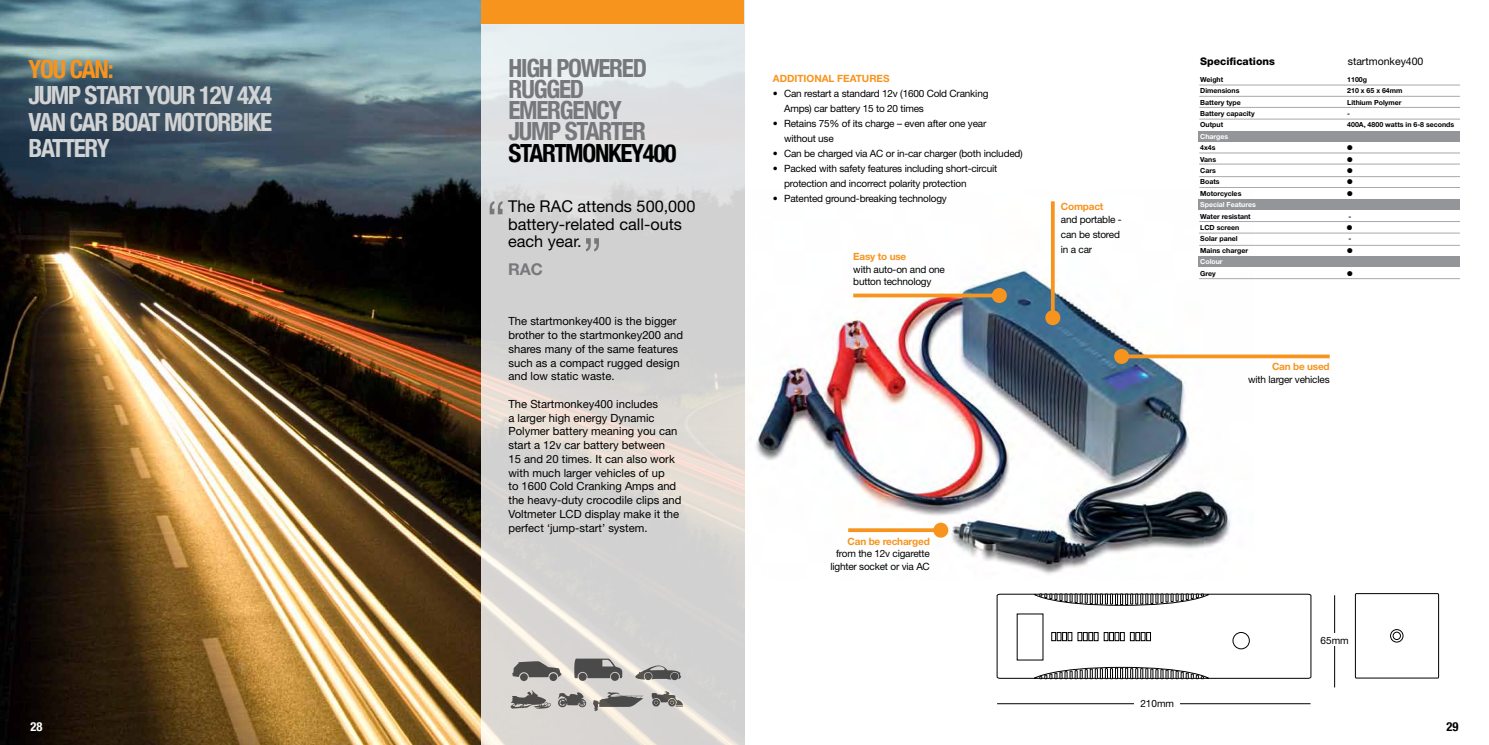
<style>
.page{position:relative;width:1489px;height:745px;background:#fff}
.page>*{position:absolute;margin:0;border:0;box-sizing:border-box;transform-origin:0 0}
.t1{font:condensed 52.12px "Helvetica Neue";color:#77787b}
.t2{font:700 condensed 25px/26.2px "Helvetica Neue";letter-spacing:-.05em;color:#d1d3d4;text-align:justify}
.t3{font:700 condensed 25px/21.2px "Helvetica Neue";letter-spacing:-.05em;color:#77787b}
.t4{font:700 condensed 25px "Helvetica Neue";letter-spacing:-.05em;color:#000}
.t5{font:700 condensed 25px "Helvetica Neue";color:#f7941e}
.t6{font:16.25px/17.5px "Helvetica Neue";color:#000}
.t7{font:700 16.25px "Helvetica Neue";color:#77787b}
.t8{font:700 condensed 12.5px "Helvetica Neue";color:#000}
.t9{font:700 condensed 12.5px "Helvetica Neue";color:#fff}
.t10{font:11.25px/13.8px "Helvetica Neue";color:#000}
.t11{font:800 10.5px "Helvetica Neue";color:#000}
.t12{font:10.5px "Helvetica Neue";color:#000}
.t13{font:10px/15px "Helvetica Neue";letter-spacing:-.02em;color:#000}
.t14{font:700 10px "Helvetica Neue";letter-spacing:-.02em;color:#f7941e}
.t15{font:700 10px "Helvetica Neue";color:#f7941e}
.t16{font:700 7px "Helvetica Neue";color:#000}
.t17{font:700 7px "Helvetica Neue";color:#fff}
.t18{font:7px "Zapf Dingbats ITC";color:#000}
</style>
<div class="page">
<svg style="left:996px;top:593px;width:444px;height:86px"></svg>
<img style="left:744px;top:190px;width:509px;height:388px">
<img style="left:0;top:0;width:481px;height:744px">
<svg style="left:481px;top:0;width:263px;height:744px;fill:#d7d5d2"></svg>
<div style="left:481px;top:0;width:262px;height:24px;background:#f7941e"></div>
<svg style="left:853px;top:293px;width:138px;height:4px"></svg>
<div style="left:991px;top:288px;width:15px;height:15px;background:#f7941e;border-radius:50%"></div>
<hr style="left:848px;top:528px;width:92px;height:3px;background:#f7941e">
<div style="left:933px;top:522px;width:15px;height:15px;background:#f7941e;border-radius:50%"></div>
<svg style="left:1050px;top:201px;width:4px;height:109px"></svg>
<div style="left:1045px;top:310px;width:15px;height:15px;background:#f7941e;border-radius:50%"></div>
<hr style="left:1199px;top:85px;width:260px;height:1px;background:#a7a9ac">
<hr style="left:1199px;top:96px;width:260px;height:1px;background:#a7a9ac">
<hr style="left:1199px;top:107px;width:260px;height:1px;background:#a7a9ac">
<hr style="left:1199px;top:119px;width:260px;height:1px;background:#a7a9ac">
<hr style="left:1199px;top:153px;width:260px;height:1px;background:#a7a9ac">
<hr style="left:1199px;top:176px;width:260px;height:1px;background:#a7a9ac">
<hr style="left:1199px;top:187px;width:260px;height:1px;background:#a7a9ac">
<hr style="left:1199px;top:221px;width:260px;height:1px;background:#a7a9ac">
<hr style="left:1198px;top:233px;width:261px;height:1px;background:#a7a9ac">
<hr style="left:1198px;top:245px;width:261px;height:1px;background:#a7a9ac">
<hr style="left:1198px;top:278px;width:261px;height:1px;background:#a7a9ac">
<hr style="left:1198px;top:164px;width:261px;height:1px;background:#a7a9ac">
<div style="left:1198px;top:131px;width:261px;height:11px;background:#939598"></div>
<div style="left:1198px;top:200px;width:261px;height:10px;background:#939598"></div>
<div style="left:1198px;top:256px;width:261px;height:10px;background:#939598"></div>
<hr style="left:1334px;top:595px;width:1px;height:92px;background:#000">
<div style="left:1316px;top:632px;width:36px;height:13px;background:#fff"></div>
<hr style="left:997px;top:703px;width:313px;height:1px;background:#000">
<div style="left:1134px;top:695px;width:45px;height:21px;background:#fff"></div>
<svg style="left:1129px;top:354px;width:200px;height:4px"></svg>
<div style="left:1114px;top:348px;width:15px;height:15px;background:#f7941e;border-radius:50%"></div>
<svg style="left:557px;top:691px;width:29px;height:16px"></svg>
<svg style="left:634px;top:664px;width:47px;height:15px"></svg>
<svg style="left:510px;top:689px;width:41px;height:19px"></svg>
<svg style="left:578px;top:672px;width:8px;height:8px"></svg>
<div style="left:611px;top:672px;width:8px;height:8px;background:#4b4a4a;border-radius:50%"></div>
<svg style="left:574px;top:658px;width:48px;height:19px"></svg>
<svg style="left:512px;top:660px;width:49px;height:16px"></svg>
<svg style="left:549px;top:672px;width:8px;height:8px"></svg>
<svg style="left:520px;top:672px;width:8px;height:8px"></svg>
<svg style="left:651px;top:690px;width:32px;height:16px"></svg>
<svg style="left:593px;top:691px;width:50px;height:20px"></svg>
<h2 class="t5" style="left:28px;top:54px;width:87px">YOUCAN:</h2>
<h2 class="t2" style="left:28px;top:82px;width:245px">JUMP START YOUR 12V 4X4<br>VAN CAR BOAT MOTORBIKE BATTERY</h2>
<p class="t9" style="left:31px;top:718px;width:13px">28</p>
<h2 class="t3" style="left:508px;top:57px;width:140px">HIGH POWERED<br>RUGGED<br>EMERGENCY<br>JUMP STARTER</h2>
<h2 class="t4" style="left:508px;top:137px;width:169px">STARTMONKEY400</h2>
<h3 class="t6" style="left:508px;top:197px;width:189px">The RAC attends 500,000 battery-related call-outs each year.</h3>
<h3 class="t7" style="left:508px;top:259px;width:36px">RAC</h3>
<h1 class="t1" style="left:485px;top:189px;width:23px">“</h1>
<h1 class="t1" style="left:603px;top:263px;width:23px;rotate:-180deg">“</h1>
<p class="t10" style="left:508px;top:314px;width:176px">The startmonkey400 is the bigger brother to the startmonkey200 and shares many of the same features such as a compact rugged design and low static waste.</p>
<p class="t10" style="left:508px;top:396px;width:174px">The Startmonkey400 includes<br>a larger high energy Dynamic<br>Polymer battery meaning you can start a 12v car battery between<br>15 and 20 times. It can also work with much larger vehicles of up<br>to 1600 Cold Cranking Amps and the heavy-duty crocodile clips and<br>Voltmeter LCD display make it the perfect ‘jump-start’ system.</p>
<p class="t15" style="left:772px;top:72px;width:118px">ADDITIONAL FEATURES</p>
<p class="t13" style="left:784px;top:86px;width:206px;text-indent:-11px">• Can restart a standard 12v (1600 Cold Cranking<br>Amps) car battery 15 to 20 times</p>
<p class="t13" style="left:784px;top:116px;width:204px;text-indent:-11px">• Retains 75% of its charge – even after one year without use</p>
<p class="t13" style="left:772px;top:146px;width:251px">• Can be charged via AC or in-car charger (both included)</p>
<p class="t13" style="left:784px;top:161px;width:214px;text-indent:-11px">• Packed with safety features including short-circuit protection and incorrect polarity protection</p>
<p class="t13" style="left:772px;top:191px;width:175px">• Patented ground-breaking technology</p>
<p class="t14" style="left:853px;top:250px;width:55px">Easy to use</p>
<p class="t13" style="left:853px;top:262px;width:93px;line-height:12.5px">with auto-on and one button technology</p>
<p class="t14" style="left:1060px;top:200px;width:44px">Compact</p>
<p class="t13" style="left:1060px;top:211px;width:62px">and portable - can be stored in a car</p>
<p class="t11" style="left:1200px;top:55px;width:76px">Specifications</p>
<p class="t12" style="left:1347px;top:55px;width:77px">startmonkey400</p>
<p class="t16" style="left:1200px;top:75px;width:25px">Weight</p>
<p class="t16" style="left:1347px;top:75px;width:21px">1100g</p>
<p class="t16" style="left:1200px;top:86px;width:41px">Dimensions</p>
<p class="t16" style="left:1347px;top:86px;width:57px">210 x 65 x 64mm</p>
<p class="t16" style="left:1200px;top:98px;width:42px">Battery type</p>
<p class="t16" style="left:1347px;top:98px;width:56px">Lithium Polymer</p>
<p class="t16" style="left:1200px;top:109px;width:56px">Battery capacity</p>
<p class="t16" style="left:1347px;top:109px;width:4px">-</p>
<p class="t16" style="left:1200px;top:120px;width:24px">Output</p>
<p class="t16" style="left:1347px;top:120px;width:108px">400A, 4800 watts in 6-8 seconds</p>
<p class="t17" style="left:1200px;top:132px;width:30px">Charges</p>
<p class="t16" style="left:1200px;top:143px;width:17px">4x4s</p>
<p class="t18" style="left:1347px;top:144px;width:7px">●</p>
<p class="t16" style="left:1200px;top:155px;width:17px">Vans</p>
<p class="t18" style="left:1347px;top:156px;width:7px">●</p>
<p class="t16" style="left:1200px;top:166px;width:17px">Cars</p>
<p class="t18" style="left:1347px;top:167px;width:7px">●</p>
<p class="t16" style="left:1200px;top:177px;width:21px">Boats</p>
<p class="t18" style="left:1347px;top:178px;width:7px">●</p>
<p class="t16" style="left:1200px;top:189px;width:43px">Motorcycles</p>
<p class="t18" style="left:1347px;top:190px;width:7px">●</p>
<p class="t17" style="left:1200px;top:200px;width:57px">Special Features</p>
<p class="t16" style="left:1200px;top:211px;width:52px">Water resistant</p>
<p class="t16" style="left:1348px;top:211px;width:4px">-</p>
<p class="t16" style="left:1200px;top:223px;width:41px">LCD screen</p>
<p class="t18" style="left:1346px;top:224px;width:7px">●</p>
<p class="t16" style="left:1200px;top:234px;width:39px">Solar panel</p>
<p class="t16" style="left:1348px;top:234px;width:4px">-</p>
<p class="t16" style="left:1200px;top:246px;width:49px">Mains charger</p>
<p class="t18" style="left:1347px;top:247px;width:7px">●</p>
<p class="t17" style="left:1200px;top:257px;width:24px">Colour</p>
<p class="t16" style="left:1200px;top:268px;width:17px">Grey</p>
<p class="t18" style="left:1347px;top:269px;width:7px">●</p>
<p class="t14" style="left:1271px;top:360px;width:59px">Can be used</p>
<p class="t13" style="left:1248px;top:371px;width:83px">with larger vehicles</p>
<p class="t14" style="left:847px;top:534px;width:84px">Can be recharged</p>
<p class="t13" style="left:830px;top:546px;width:101px;line-height:12.5px;text-align:center">from the 12v cigarette lighter socket or via AC</p>
<p class="t13" style="left:1140px;top:695px;width:35px">210mm</p>
<p class="t13" style="left:1320px;top:632px;width:30px">65mm</p>
<p class="t8" style="left:1446px;top:718px;width:14px">29</p>
</div>
